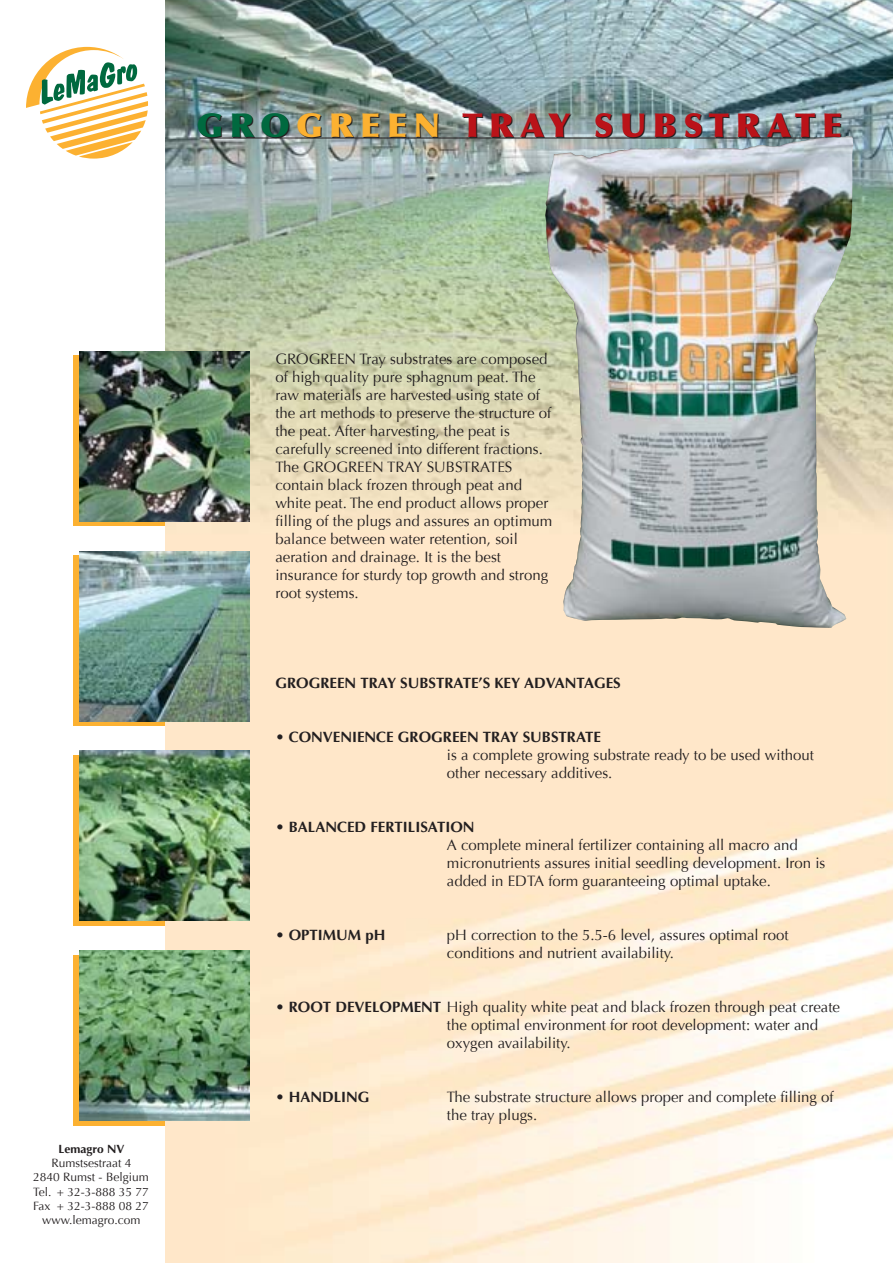
<style>
.page{position:relative;width:893px;height:1263px;background:#fff}
.page>*{position:absolute;margin:0;border:0;box-sizing:border-box;transform-origin:0 0}
.t1{font:900 33px "Optima";letter-spacing:.2em;color:#ba1319}
.t2{font:15px/18px "Optima";color:#231f20}
.t3{font:700 15px "Optima";color:#231f20}
.t4{font:12px/14.2px "Optima";color:#231f20;text-align:center}
.t5{font:700 12px "Optima";color:#231f20}
.s1{color:#00693f}
.s2{color:#fcb131}
.s3{font-weight:700}
</style>
<div class="page">
<svg style="left:73px;top:356px;width:92px;height:170px;background:#e0a536"></svg>
<svg style="left:73px;top:556px;width:92px;height:170px;background:#e7ab3f"></svg>
<div style="left:73px;top:755px;width:170px;height:171px;background:#fcb131"></div>
<div style="left:73px;top:955px;width:170px;height:170px;background:#fcb131"></div>
<img style="left:165px;top:0;width:727px;height:1263px">
<svg style="left:26px;top:47px;width:122px;height:112px"></svg>
<hr style="left:199px;top:138px;width:642px;height:1px;background:#231f20">
<img style="left:80px;top:351px;width:170px;height:170px">
<img style="left:80px;top:551px;width:170px;height:170px">
<img style="left:80px;top:751px;width:170px;height:170px">
<img style="left:80px;top:951px;width:170px;height:170px">
<img style="left:554px;top:135px;width:299px;height:493px">
<h1 class="t1" style="left:197px;top:112px;width:647px"><span class="s1">GRO</span><span class="s2">GREEN</span> TRAY SUBSTRATE</h1>
<p class="t5" style="left:58px;top:1144px;width:68px">Lemagro NV</p>
<p class="t4" style="left:33px;top:1156px;width:117px">Rumstsestraat 4<br>2840 Rumst - Belgium<br>Tel. + 32-3-888 35 77<br>Fax + 32-3-888 08 27 www.lemagro.com</p>
<p class="t2" style="left:275px;top:350px;width:278px">GROGREEN Tray substrates are composed of high quality pure sphagnum peat. The raw materials are harvested using state of the art methods to preserve the structure of the peat. After harvesting, the peat is carefully screened into different fractions.<br>The GROGREEN TRAY SUBSTRATES contain black frozen through peat and white peat. The end product allows proper filling of the plugs and assures an optimum balance between water retention, soil aeration and drainage. It is the best insurance for sturdy top growth and strong root systems.</p>
<p class="t3" style="left:275px;top:676px;width:347px">GROGREEN TRAY SUBSTRATE’S KEY ADVANTAGES</p>
<p class="t3" style="left:275px;top:730px;width:327px">• CONVENIENCE GROGREEN TRAY SUBSTRATE</p>
<p class="t2" style="left:447px;top:746px;width:368px">is a complete growing substrate ready to be used without other necessary additives.</p>
<p class="t3" style="left:275px;top:820px;width:201px">• BALANCED FERTILISATION</p>
<p class="t2" style="left:447px;top:836px;width:380px">A complete mineral fertilizer containing all macro and micronutrients assures initial seedling development. Iron is added in EDTA form guaranteeing optimal uptake.</p>
<p class="t3" style="left:275px;top:928px;width:111px">• OPTIMUM pH</p>
<p class="t2" style="left:447px;top:926px;width:343px">pH correction to the 5.5-6 level, assures optimal root conditions and nutrient availability.</p>
<p class="t2" style="left:447px;top:998px;width:394px;text-indent:-171px"><span class="s3">• ROOT DEVELOPMENT</span> High quality white peat and black frozen through peat create the optimal environment for root development: water and oxygen availability.</p>
<p class="t3" style="left:275px;top:1090px;width:96px">• HANDLING</p>
<p class="t2" style="left:447px;top:1088px;width:388px">The substrate structure allows proper and complete filling of the tray plugs.</p>
</div>
